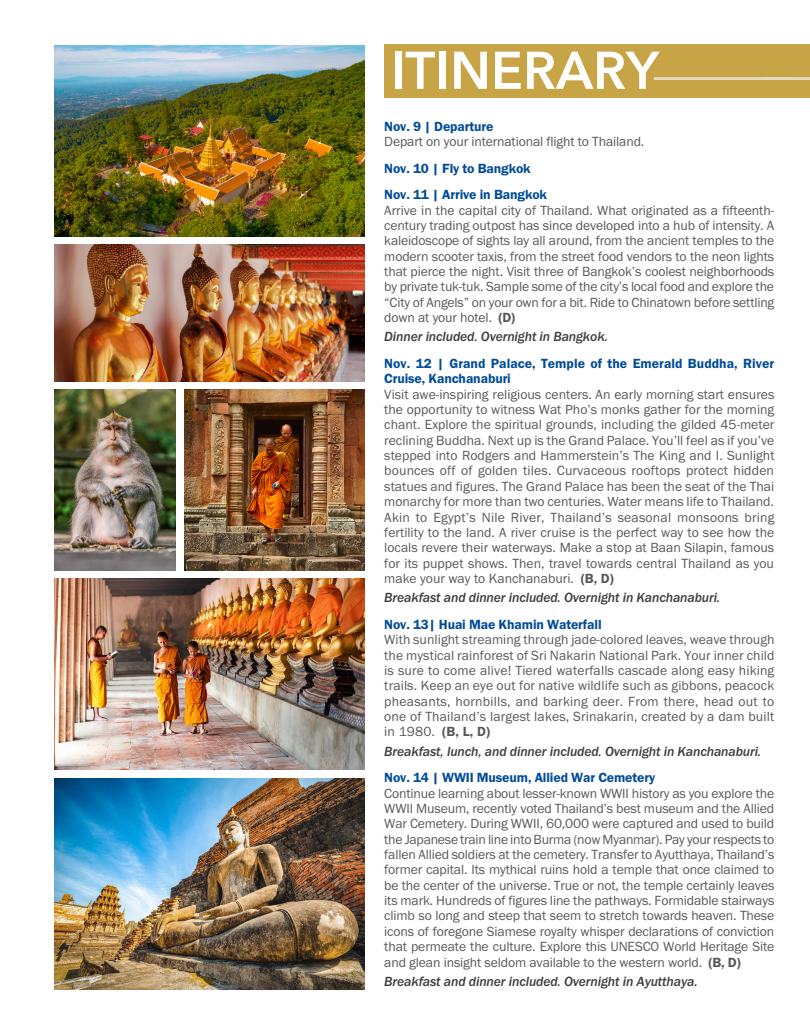
<style>
.page{position:relative;width:810px;height:1035px;background:#fff}
.page>*{position:absolute;margin:0;border:0;box-sizing:border-box;transform-origin:0 0}
.t1{font:600 52.5px "Avenir Next";color:#fff}
.t2{font:13.75px/15.4px "Franklin Gothic URW Boo";letter-spacing:-.01em;color:#57585a;text-align:justify}
.t3{font:13.75px "Franklin Gothic URW Med Ita";letter-spacing:-.01em;color:#3e3e3f}
.t4{font:13.75px/26.6px "Franklin Gothic URW Dem";letter-spacing:-.01em;color:#004c97}
.s1{font-family:"Franklin Gothic URW Dem"}
</style>
<div class="page">
<div style="left:384px;top:44px;width:425px;height:53px;background:#c7a445"></div>
<img style="left:185px;top:390px;width:180px;height:180px">
<img style="left:54px;top:390px;width:122px;height:180px">
<img style="left:54px;top:579px;width:311px;height:191px">
<hr style="left:654px;top:77px;width:156px;height:3px;background:#e4dec4">
<img style="left:54px;top:779px;width:311px;height:211px">
<img style="left:54px;top:45px;width:311px;height:191px">
<img style="left:54px;top:245px;width:311px;height:136px">
<h1 class="t1" style="left:391px;top:26px;width:270px">ITINERARY</h1>
<p class="t4" style="left:384px;top:113px;width:111px">Nov. 9 | Departure</p>
<p class="t2" style="left:384px;top:134px;width:262px">Depart on your international flight to Thailand.</p>
<p class="t4" style="left:384px;top:155px;width:164px">Nov. 10 | Fly to Bangkok<br>Nov. 11 | Arrive in Bangkok</p>
<p class="t2" style="left:384px;top:202px;width:392px">Arrive in the capital city of Thailand. What originated as a fifteenth&shy;century trading outpost has since developed into a hub of intensity. A kaleidoscope of sights lay all around, from the ancient temples to the modern scooter taxis, from the street food vendors to the neon lights that pierce the night. Visit three of Bangkok’s coolest neighborhoods by private tuk-tuk. Sample some of the city’s local food and explore the “City of Angels” on your own for a bit. Ride to Chinatown before settling down at your hotel. <span class="s1">(D)</span></p>
<p class="t3" style="left:384px;top:329px;width:225px">Dinner included. Overnight in Bangkok.</p>
<p class="t4" style="left:384px;top:355px;width:391px;line-height:15.4px">Nov. 12 | Grand Palace, Temple of the Emerald Buddha, River<br>Cruise, Kanchanaburi</p>
<p class="t2" style="left:384px;top:386px;width:392px">Visit awe-inspiring religious centers. An early morning start ensures the opportunity to witness Wat Pho’s monks gather for the morning chant. Explore the spiritual grounds, including the gilded 45-meter reclining Buddha. Next up is the Grand Palace. You’ll feel as if you’ve stepped into Rodgers and Hammerstein’s The King and I. Sunlight bounces off of golden tiles. Curvaceous rooftops protect hidden statues and figures. The Grand Palace has been the seat of the Thai monarchy for more than two centuries. Water means life to Thailand.<br>Akin to Egypt’s Nile River, Thailand’s seasonal monsoons bring fertility to the land. A river cruise is the perfect way to see how the locals revere their waterways. Make a stop at Baan Silapin, famous for its puppet shows. Then, travel towards central Thailand as you make your way to Kanchanaburi. <span class="s1">(B, D)</span></p>
<p class="t3" style="left:384px;top:589px;width:337px">Breakfast and dinner included. Overnight in Kanchanaburi.</p>
<p class="t4" style="left:384px;top:611px;width:219px">Nov. 13| Huai Mae Khamin Waterfall</p>
<p class="t2" style="left:384px;top:632px;width:392px">With sunlight streaming through jade-colored leaves, weave through the mystical rainforest of Sri Nakarin National Park. Your inner child is sure to come alive! Tiered waterfalls cascade along easy hiking trails. Keep an eye out for native wildlife such as gibbons, peacock pheasants, hornbills, and barking deer. From there, head out to one of Thailand’s largest lakes, Srinakarin, created by a dam built in 1980. <span class="s1">(B, L, D)</span></p>
<p class="t3" style="left:384px;top:743px;width:378px">Breakfast, lunch, and dinner included. Overnight in Kanchanaburi.</p>
<p class="t4" style="left:384px;top:764px;width:272px">Nov. 14 | WWII Museum, Allied War Cemetery</p>
<p class="t2" style="left:384px;top:785px;width:392px">Continue learning about lesser-known WWII history as you explore the WWII Museum, recently voted Thailand’s best museum and the Allied War Cemetery. During WWII, 60,000 were captured and used to build the Japanese train line into Burma (now Myanmar). Pay your respects to fallen Allied soldiers at the cemetery. Transfer to Ayutthaya, Thailand’s former capital. Its mythical ruins hold a temple that once claimed to be the center of the universe. True or not, the temple certainly leaves its mark. Hundreds of figures line the pathways. Formidable stairways climb so long and steep that seem to stretch towards heaven. These icons of foregone Siamese royalty whisper declarations of conviction that permeate the culture. Explore this UNESCO World Heritage Site and glean insight seldom available to the western world. <span class="s1">(B, D)</span></p>
<p class="t3" style="left:384px;top:973px;width:315px">Breakfast and dinner included. Overnight in Ayutthaya.</p>
</div>
